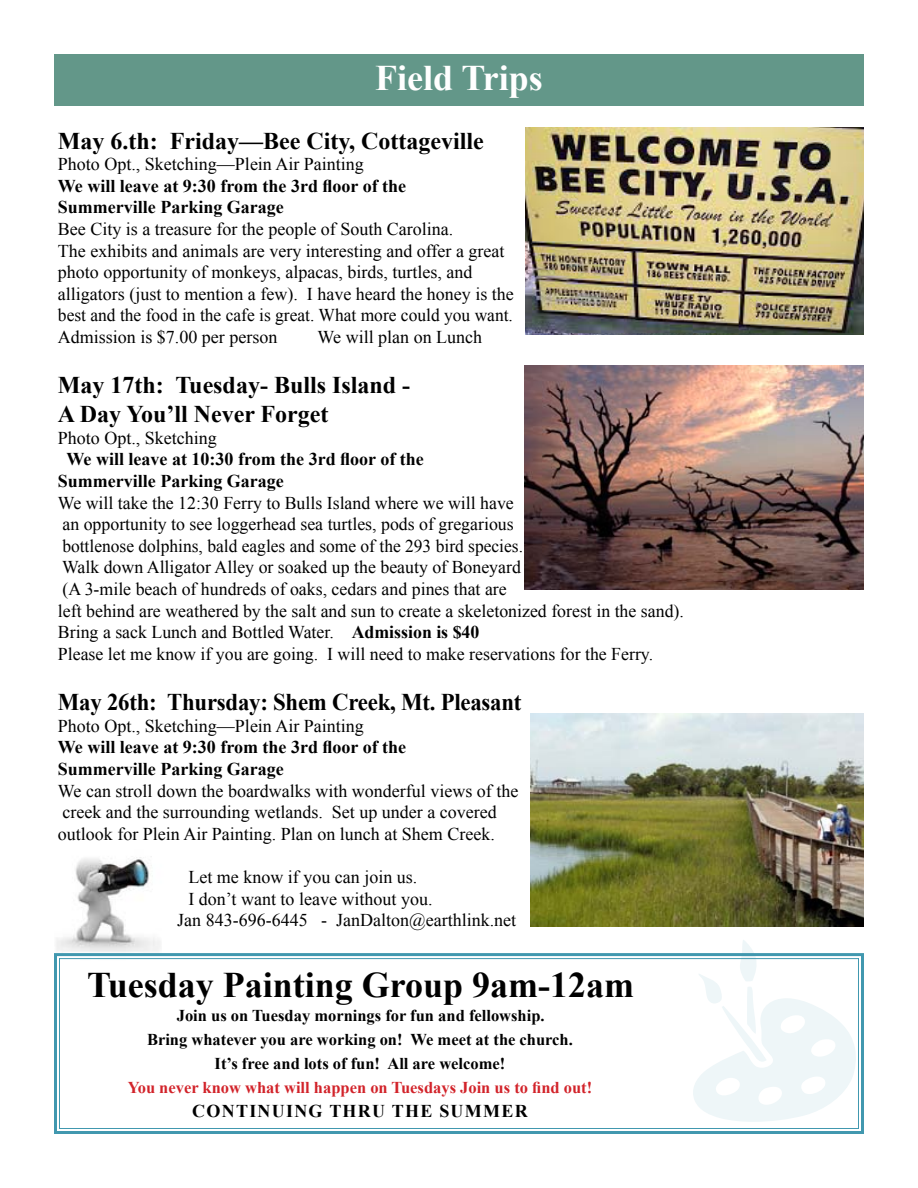
<style>
.page{position:relative;width:918px;height:1188px;background:#fff}
.page>*{position:absolute;margin:0;border:0;box-sizing:border-box;transform-origin:0 0}
.t1{font:700 36px "Times New Roman";color:#000}
.t2{font:700 36px "Times New Roman";color:#fff}
.t3{font:700 24px/28.8px "Times New Roman";color:#000}
.t4{font:700 24px "Times New Roman";color:#000;scale:.95 1}
.t5{font:18px/21.6px "Times New Roman";color:#000}
.t6{font:700 18px/21.6px "Times New Roman";color:#000}
.t7{font:700 18px "Times New Roman";letter-spacing:.07em;color:#000}
.t8{font:700 16.5px/24px "Times New Roman";color:#000;text-align:center}
.t9{font:700 16.5px "Times New Roman";color:#d2232a}
.s1{font-weight:700}
</style>
<div class="page">
<div style="left:54px;top:54px;width:810px;height:52px;background:#639789"></div>
<img style="left:525px;top:128px;width:339px;height:207px">
<img style="left:56px;top:856px;width:104px;height:96px">
<img style="left:531px;top:714px;width:333px;height:213px">
<img style="left:524px;top:365px;width:340px;height:224px">
<svg style="left:54px;top:953px;width:810px;height:181px;fill:#4198af"></svg>
<svg style="left:59px;top:958px;width:800px;height:171px"></svg>
<h1 class="t2" style="left:375px;top:52px;width:169px">Field Trips</h1>
<h2 class="t3" style="left:58px;top:125px;width:427px">May 6.th: Friday—Bee City, Cottageville</h2>
<p class="t5" style="left:58px;top:153px;width:308px">Photo Opt., Sketching—Plein Air Painting</p>
<p class="t6" style="left:58px;top:174px;width:350px">We will leave at 9:30 from the 3rd floor of the<br>Summerville Parking Garage</p>
<p class="t5" style="left:58px;top:218px;width:457px">Bee City is a treasure for the people of South Carolina.<br>The exhibits and animals are very interesting and offer a great photo opportunity of monkeys, alpacas, birds, turtles, and alligators (just to mention a few). I have heard the honey is the best and the food in the cafe is great. What more could you want.<br>Admission is $7.00 per person</p>
<p class="t5" style="left:318px;top:326px;width:166px">We will plan on Lunch</p>
<h2 class="t3" style="left:58px;top:370px;width:354px">May 17th: Tuesday- Bulls Island -<br>A Day You’ll Never Forget</h2>
<p class="t5" style="left:58px;top:426px;width:161px">Photo Opt., Sketching</p>
<p class="t6" style="left:58px;top:448px;width:367px;text-indent:9px">We will leave at 10:30 from the 3rd floor of the<br>Summerville Parking Garage</p>
<p class="t5" style="left:58px;top:491px;width:628px">We will take the 12:30 Ferry to Bulls Island where we will have<br>an opportunity to see loggerhead sea turtles, pods of gregarious<br>bottlenose dolphins, bald eagles and some of the 293 bird species.<br>Walk down Alligator Alley or soaked up the beauty of Boneyard<br>(A 3-mile beach of hundreds of oaks, cedars and pines that are<br>left behind are weathered by the salt and sun to create a skeletonized forest in the sand).<br>Bring a sack Lunch and Bottled Water. <span class="s1">Admission is $40<br></span>Please let me know if you are going. I will need to make reservations for the Ferry.</p>
<h2 class="t4" style="left:58px;top:685px;width:489px">May 26th: Thursday: Shem Creek, Mt. Pleasant</h2>
<p class="t5" style="left:58px;top:714px;width:308px">Photo Opt., Sketching—Plein Air Painting</p>
<p class="t6" style="left:58px;top:736px;width:350px">We will leave at 9:30 from the 3rd floor of the<br>Summerville Parking Garage</p>
<p class="t5" style="left:58px;top:779px;width:462px">We can stroll down the boardwalks with wonderful views of the creek and the surrounding wetlands. Set up under a covered outlook for Plein Air Painting. Plan on lunch at Shem Creek.</p>
<p class="t5" style="left:188px;top:866px;width:230px">Let me know if you can join us.</p>
<p class="t5" style="left:188px;top:887px;width:246px">I don’t want to leave without you.</p>
<p class="t5" style="left:177px;top:909px;width:341px">Jan 843-696-6445 - JanDalton@earthlink.net</p>
<h1 class="t1" style="left:87px;top:959px;width:549px">Tuesday Painting Group 9am-12am</h1>
<p class="t8" style="left:147px;top:1003px;width:427px">Join us on Tuesday mornings for fun and fellowship.<br>Bring whatever you are working on! We meet at the church.<br>It’s free and lots of fun! All are welcome!</p>
<p class="t9" style="left:128px;top:1076px;width:466px">You never know what will happen on Tuesdays Join us to find out!</p>
<p class="t7" style="left:192px;top:1098px;width:337px">CONTINUING THRU THE SUMMER</p>
</div>
